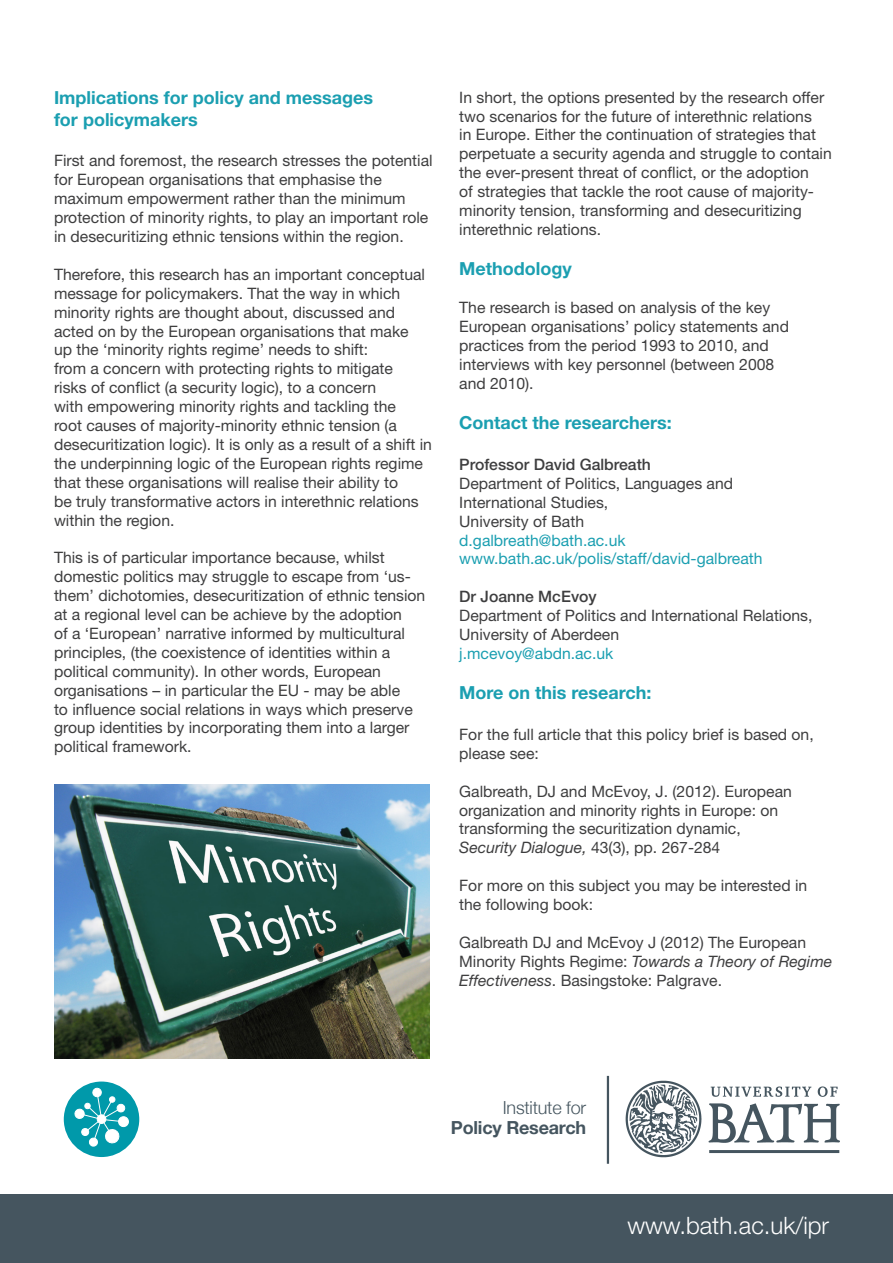
<style>
.page{position:relative;width:893px;height:1263px;background:#fff}
.page>*{position:absolute;margin:0;border:0;box-sizing:border-box;transform-origin:0 0}
.t1{font:300 24px "Helvetica Neue LT Std";color:#fff}
.t2{font:700 18px "Helvetica Neue LT Std";color:#1b9fb1}
.t3{font:700 18px "Helvetica Neue";letter-spacing:-.01em;color:#45555f}
.t4{font:300 18px "Helvetica Neue";letter-spacing:-.01em;color:#45555f}
.t5{font:15.75px/18.9px "Helvetica Neue LT Std";color:#3e3e3f}
.t6{font:15.75px "Helvetica Neue LT Std";color:#1b9fb1}
.t7{font:500 15.75px "Helvetica Neue LT Std";color:#3e3e3f}
.t8{font:italic 15.75px "Helvetica Neue LT Std";color:#3e3e3f}
.s1{font-style:normal}
.s2{font-style:italic}
</style>
<div class="page">
<div style="left:0;top:1195px;width:893px;height:68px;background:#45555f"></div>
<div style="left:64px;top:1081px;width:75px;height:76px;background:#09a;border-radius:50%"></div>
<div style="left:93px;top:1088px;width:9px;height:9px;background:#fff;border-radius:4px"></div>
<div style="left:92px;top:1087px;width:10px;height:10px;border:1px solid #fff;border-radius:4px"></div>
<div style="left:118px;top:1116px;width:11px;height:11px;background:#fff;border-radius:50%"></div>
<div style="left:118px;top:1116px;width:11px;height:11px;border:1px solid #fff;border-radius:50%"></div>
<svg style="left:74px;top:1092px;width:52px;height:56px"></svg>
<img style="left:625px;top:1080px;width:214px;height:78px">
<hr style="left:607px;top:1076px;width:2px;height:88px;background:#45555f">
<img style="left:54px;top:785px;width:375px;height:274px">
<p class="t2" style="left:54px;top:87px;width:321px">Implications for policy and messages</p>
<p class="t2" style="left:54px;top:108px;width:145px">for policymakers</p>
<p class="t5" style="left:54px;top:151px;width:380px">First and foremost, the research stresses the potential for European organisations that emphasise the maximum empowerment rather than the minimum protection of minority rights, to play an important role in desecuritizing ethnic tensions within the region.</p>
<p class="t5" style="left:54px;top:265px;width:380px">Therefore, this research has an important conceptual message for policymakers. That the way in which minority rights are thought about, discussed and acted on by the European organisations that make<br>up the ‘minority rights regime’ needs to shift:<br>from a concern with protecting rights to mitigate<br>risks of conflict (a security logic), to a concern<br>with empowering minority rights and tackling the<br>root causes of majority-minority ethnic tension (a desecuritization logic). It is only as a result of a shift in the underpinning logic of the European rights regime that these organisations will realise their ability to<br>be truly transformative actors in interethnic relations within the region.</p>
<p class="t5" style="left:54px;top:548px;width:373px">This is of particular importance because, whilst domestic politics may struggle to escape from ‘us&shy;them’ dichotomies, desecuritization of ethnic tension at a regional level can be achieve by the adoption<br>of a ‘European’ narrative informed by multicultural principles, (the coexistence of identities within a political community). In other words, European organisations – in particular the EU - may be able<br>to influence social relations in ways which preserve group identities by incorporating them into a larger political framework.</p>
<p class="t5" style="left:459px;top:87px;width:374px">In short, the options presented by the research offer two scenarios for the future of interethnic relations<br>in Europe. Either the continuation of strategies that perpetuate a security agenda and struggle to contain the ever-present threat of conflict, or the adoption<br>of strategies that tackle the root cause of majority&shy;minority tension, transforming and desecuritizing interethnic relations.</p>
<p class="t2" style="left:459px;top:258px;width:114px">Methodology</p>
<p class="t5" style="left:459px;top:298px;width:331px">The research is based on analysis of the key European organisations’ policy statements and practices from the period 1993 to 2010, and interviews with key personnel (between 2008</p>
<p class="t5" style="left:459px;top:374px;width:76px">and 2010).</p>
<p class="t2" style="left:459px;top:412px;width:214px">Contact the researchers:</p>
<p class="t7" style="left:459px;top:455px;width:193px">Professor David Galbreath</p>
<p class="t5" style="left:459px;top:474px;width:275px">Department of Politics, Languages and</p>
<p class="t5" style="left:459px;top:492px;width:151px">International Studies,</p>
<p class="t5" style="left:459px;top:511px;width:126px">University of Bath</p>
<p class="t6" style="left:459px;top:530px;width:168px">d.galbreath@bath.ac.uk</p>
<p class="t6" style="left:459px;top:549px;width:305px">www.bath.ac.uk/polis/staff/david-galbreath</p>
<p class="t7" style="left:459px;top:587px;width:139px">Dr Joanne McEvoy</p>
<p class="t5" style="left:459px;top:606px;width:355px">Department of Politics and International Relations,<br>University of Aberdeen</p>
<p class="t6" style="left:459px;top:644px;width:156px">j.mcevoy@abdn.ac.uk</p>
<p class="t2" style="left:459px;top:682px;width:194px">More on this research:</p>
<p class="t5" style="left:459px;top:725px;width:356px">For the full article that this policy brief is based on, please see:</p>
<p class="t5" style="left:459px;top:781px;width:334px">Galbreath, DJ and McEvoy, J. (2012). European organization and minority rights in Europe: on transforming the securitization dynamic,</p>
<p class="t8" style="left:459px;top:838px;width:263px">Security Dialogue, <span class="s1">43(3), pp. 267-284</span></p>
<p class="t5" style="left:459px;top:876px;width:350px">For more on this subject you may be interested in</p>
<p class="t5" style="left:459px;top:895px;width:135px">the following book:</p>
<p class="t5" style="left:459px;top:933px;width:375px">Galbreath DJ and McEvoy J (2012) The European<br>Minority Rights Regime: <span class="s2">Towards a Theory of Regime<br>Effectiveness</span>. Basingstoke: Palgrave.</p>
<p class="t4" style="left:503px;top:1097px;width:85px">Institute for</p>
<p class="t3" style="left:451px;top:1116px;width:137px">Policy Research</p>
<p class="t1" style="left:627px;top:1211px;width:203px">www.bath.ac.uk/ipr</p>
</div>
